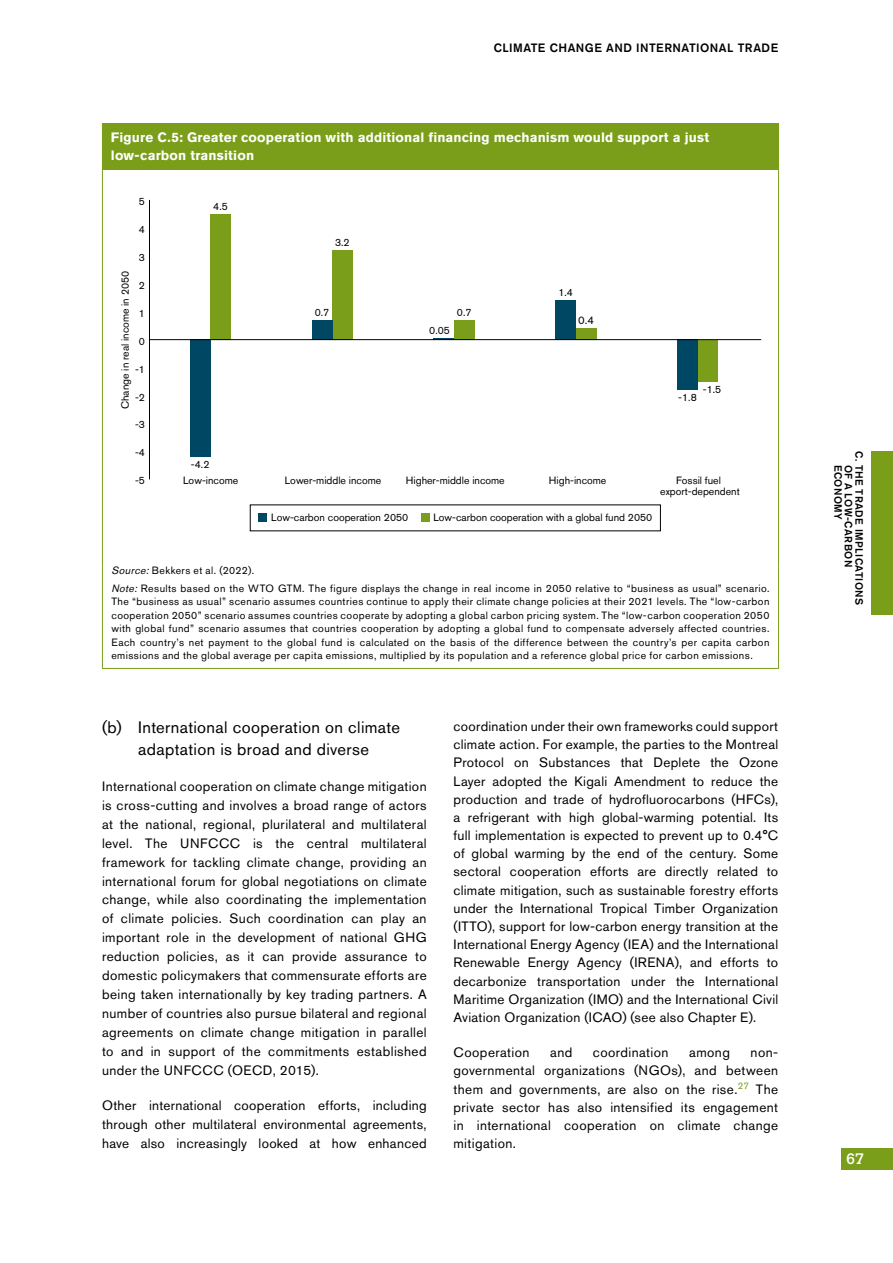
<style>
.page{position:relative;width:893px;height:1263px;background:#fff}
.page>*{position:absolute;margin:0;border:0;box-sizing:border-box;transform-origin:0 0}
.t1{font:16.5px/21.9px "Akzidenz Grotesk BE";letter-spacing:.025em;color:#000;text-align:center}
.t2{font:15px "Calvert MT Std";color:#fff}
.t3{font:13.5px/18.1px "Akzidenz Grotesk BE";letter-spacing:.025em;color:#000;text-align:justify}
.t4{font:700 13.5px/18px "Akzidenz Grotesk BE";letter-spacing:.01em;color:#fff}
.t5{font:500 12px "Akzidenz Grotesk BE";letter-spacing:.04em;color:#000}
.t6{font:10.95px "Akzidenz Grotesk BE";color:#000;scale:1.04 1}
.t7{font:10.5px/13.5px "Akzidenz Grotesk BE";color:#000;text-align:justify}
.t8{font:10.5px/17.7px "Akzidenz Grotesk BE";letter-spacing:.04em;color:#000}
.t9{font:500 10.5px/21px "Akzidenz Grotesk BE";letter-spacing:.045em;color:#000}
.s1{font-style:italic}
</style>
<div class="page">
<div style="left:842px;top:1148px;width:51px;height:21px;background:#7a9e1a"></div>
<div style="left:872px;top:451px;width:21px;height:163px;background:#7a9e1a"></div>
<div style="left:102px;top:124px;width:676px;height:46px;background:#7a9e1a"></div>
<hr style="left:102px;top:123px;width:677px;height:1px;background:#7a9e1a">
<hr style="left:778px;top:124px;width:1px;height:46px;background:#7a9e1a">
<hr style="left:102px;top:170px;width:1px;height:396px;background:#7a9e1a">
<hr style="left:778px;top:170px;width:1px;height:396px;background:#7a9e1a">
<hr style="left:102px;top:566px;width:1px;height:102px;background:#7a9e1a">
<hr style="left:778px;top:566px;width:1px;height:102px;background:#7a9e1a">
<hr style="left:102px;top:668px;width:677px;height:1px;background:#7a9e1a">
<hr style="left:149px;top:200px;width:1px;height:279px;background:#000">
<div style="left:210px;top:214px;width:21px;height:126px;background:#7a9e1a"></div>
<div style="left:190px;top:340px;width:20px;height:117px;background:#004763"></div>
<div style="left:332px;top:250px;width:21px;height:90px;background:#7a9e1a"></div>
<div style="left:312px;top:320px;width:20px;height:20px;background:#004763"></div>
<div style="left:454px;top:320px;width:20px;height:20px;background:#7a9e1a"></div>
<hr style="left:434px;top:338px;width:20px;height:2px;background:#004763">
<div style="left:576px;top:328px;width:20px;height:12px;background:#7a9e1a"></div>
<div style="left:555px;top:300px;width:21px;height:40px;background:#004763"></div>
<div style="left:698px;top:340px;width:20px;height:42px;background:#7a9e1a"></div>
<div style="left:677px;top:340px;width:21px;height:50px;background:#004763"></div>
<div style="left:259px;top:513px;width:8px;height:9px;background:#004763"></div>
<div style="left:421px;top:513px;width:8px;height:9px;background:#7a9e1a"></div>
<hr style="left:149px;top:339px;width:612px;height:1px;background:#000">
<p class="t5" style="left:494px;top:40px;width:286px">CLIMATE CHANGE AND INTERNATIONAL TRADE</p>
<p class="t4" style="left:111px;top:129px;width:600px">Figure C.5: Greater cooperation with additional financing mechanism would support a just low-carbon transition</p>
<p class="t7" style="left:139px;top:194px;width:8px">5</p>
<p class="t7" style="left:139px;top:222px;width:8px">4</p>
<p class="t7" style="left:139px;top:250px;width:8px">3</p>
<p class="t7" style="left:118px;top:409px;width:140px;rotate:-90deg">Change in real income in 2050</p>
<p class="t7" style="left:139px;top:278px;width:8px">2</p>
<p class="t7" style="left:139px;top:306px;width:8px">1</p>
<p class="t7" style="left:139px;top:334px;width:8px">0</p>
<p class="t7" style="left:135px;top:362px;width:12px">-1</p>
<p class="t7" style="left:135px;top:390px;width:12px">-2</p>
<p class="t7" style="left:135px;top:418px;width:12px">-3</p>
<p class="t7" style="left:135px;top:446px;width:12px">-4</p>
<p class="t7" style="left:135px;top:474px;width:12px">-5</p>
<p class="t7" style="left:213px;top:199px;width:16px">4.5</p>
<p class="t7" style="left:191px;top:458px;width:20px">-4.2</p>
<p class="t7" style="left:183px;top:474px;width:57px">Low-income</p>
<p class="t7" style="left:335px;top:235px;width:16px">3.2</p>
<p class="t7" style="left:315px;top:305px;width:16px">0.7</p>
<p class="t7" style="left:429px;top:323px;width:22px">0.05</p>
<p class="t7" style="left:457px;top:305px;width:16px">0.7</p>
<p class="t7" style="left:558px;top:286px;width:16px">1.4</p>
<p class="t6" style="left:578px;top:314px;width:17px">0.4</p>
<p class="t7" style="left:703px;top:382px;width:20px">-1.5</p>
<p class="t7" style="left:678px;top:391px;width:20px">-1.8</p>
<p class="t7" style="left:285px;top:474px;width:98px">Lower-middle income</p>
<p class="t7" style="left:406px;top:474px;width:100px">Higher-middle income</p>
<p class="t7" style="left:549px;top:474px;width:59px">High-income</p>
<p class="t7" style="left:660px;top:475px;width:81px;line-height:10.5px;text-align:center">Fossil fuel export-dependent</p>
<p class="t7" style="left:271px;top:510px;width:139px">Low-carbon cooperation 2050</p>
<p class="t7" style="left:433px;top:510px;width:220px">Low-carbon cooperation with a global fund 2050</p>
<p class="t8" style="left:111px;top:562px;width:660px"><span class="s1">Source:</span>Bekkers et al. (2022).<br><span class="s1">Note:</span> Results based on the WTO GTM. The figure displays the change in real income in 2050 relative to “business as usual” scenario.</p>
<p class="t7" style="left:111px;top:595px;width:660px">The “business as usual” scenario assumes countries continue to apply their climate change policies at their 2021 levels. The “low-carbon cooperation 2050” scenario assumes countries cooperate by adopting a global carbon pricing system. The “low-carbon cooperation 2050 with global fund” scenario assumes that countries cooperation by adopting a global fund to compensate adversely affected countries.<br>Each country’s net payment to the global fund is calculated on the basis of the difference between the country’s per capita carbon emissions and the global average per capita emissions, multiplied by its population and a reference global price for carbon emissions.</p>
<p class="t1" style="left:102px;top:716px;width:299px">(b) International cooperation on climate adaptation is broad and diverse</p>
<p class="t3" style="left:102px;top:777px;width:326px;line-height:18.9px">International cooperation on climate change mitigation is cross-cutting and involves a broad range of actors at the national, regional, plurilateral and multilateral level. The UNFCCC is the central multilateral framework for tackling climate change, providing an international forum for global negotiations on climate change, while also coordinating the implementation of climate policies. Such coordination can play an important role in the development of national GHG reduction policies, as it can provide assurance to domestic policymakers that commensurate efforts are being taken internationally by key trading partners. A number of countries also pursue bilateral and regional agreements on climate change mitigation in parallel to and in support of the commitments established under the UNFCCC (OECD, 2015).</p>
<p class="t3" style="left:102px;top:1096px;width:326px;line-height:18.9px">Other international cooperation efforts, including through other multilateral environmental agreements, have also increasingly looked at how enhanced</p>
<p class="t3" style="left:453px;top:717px;width:326px">coordination under their own frameworks could support climate action. For example, the parties to the Montreal Protocol on Substances that Deplete the Ozone Layer adopted the Kigali Amendment to reduce the production and trade of hydrofluorocarbons (HFCs), a refrigerant with high global-warming potential. Its full implementation is expected to prevent up to 0.4°C of global warming by the end of the century. Some sectoral cooperation efforts are directly related to climate mitigation, such as sustainable forestry efforts under the International Tropical Timber Organization (ITTO), support for low-carbon energy transition at the International Energy Agency (IEA) and the International Renewable Energy Agency (IRENA), and efforts to decarbonize transportation under the International Maritime Organization (IMO) and the International Civil Aviation Organization (ICAO) (see also Chapter E).</p>
<p class="t3" style="left:453px;top:1043px;width:78px">Cooperation</p>
<p class="t3" style="left:550px;top:1043px;width:24px">and</p>
<p class="t3" style="left:593px;top:1043px;width:77px">coordination</p>
<p class="t3" style="left:689px;top:1043px;width:42px">among</p>
<p class="t3" style="left:453px;top:1043px;width:326px;text-indent:297px">non&shy;governmental organizations (NGOs), and between them and governments, are also on the rise.<sup>27</sup> The private sector has also intensified its engagement in international cooperation on climate change mitigation.</p>
<p class="t9" style="left:870px;top:465px;width:142px;text-indent:-14px;rotate:90deg">C. THE TRADE IMPLICATIONS<br>ECONOMY</p>
<p class="t9" style="left:859px;top:465px;width:104px;rotate:90deg">OF A LOW-CARBON</p>
<p class="t2" style="left:846px;top:1150px;width:19px">67</p>
</div>
